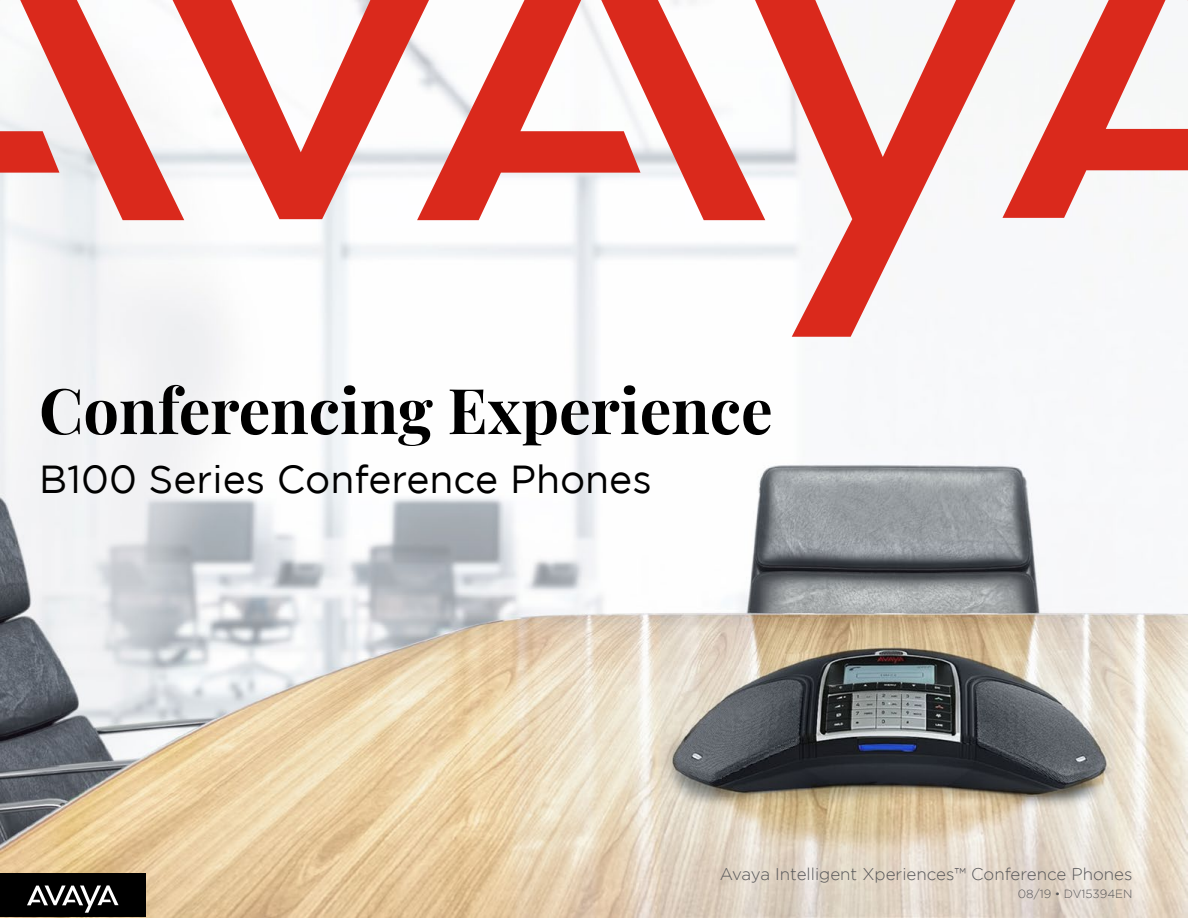
<style>
.page{position:relative;width:1188px;height:918px;background:#fff}
.page>*{position:absolute;margin:0;border:0;box-sizing:border-box;transform-origin:0 0}
.t1{font:700 63px "Playfair Display";color:#000}
.t2{font:39px "Gotham";color:#000}
.t3{font:300 16.95px "Gotham";color:#575759}
.t4{font:300 11.85px "Gotham";color:#575759}
</style>
<div class="page">
<img style="left:1px;top:219px;width:1186px;height:698px">
<svg style="left:1016px;top:0;width:172px;height:218px"></svg>
<svg style="left:0;top:0;width:184px;height:220px"></svg>
<svg style="left:641px;top:0;width:114px;height:220px"></svg>
<svg style="left:417px;top:0;width:224px;height:220px"></svg>
<svg style="left:173px;top:0;width:256px;height:219px"></svg>
<svg style="left:755px;top:0;width:261px;height:337px;fill:#f6f8f8"></svg>
<div style="left:0;top:873px;width:146px;height:44px;background:#000"></div>
<svg style="left:27px;top:885px;width:92px;height:28px"></svg>
<h1 class="t1" style="left:39px;top:361px;width:735px">Conferencing Experience</h1>
<h2 class="t2" style="left:39px;top:458px;width:614px">B100 Series Conference Phones</h2>
<p class="t3" style="left:720px;top:864px;width:414px">Avaya Intelligent Xperiences™ Conference Phones</p>
<p class="t4" style="left:1018px;top:887px;width:116px">08/19 • DV15394EN</p>
</div>
